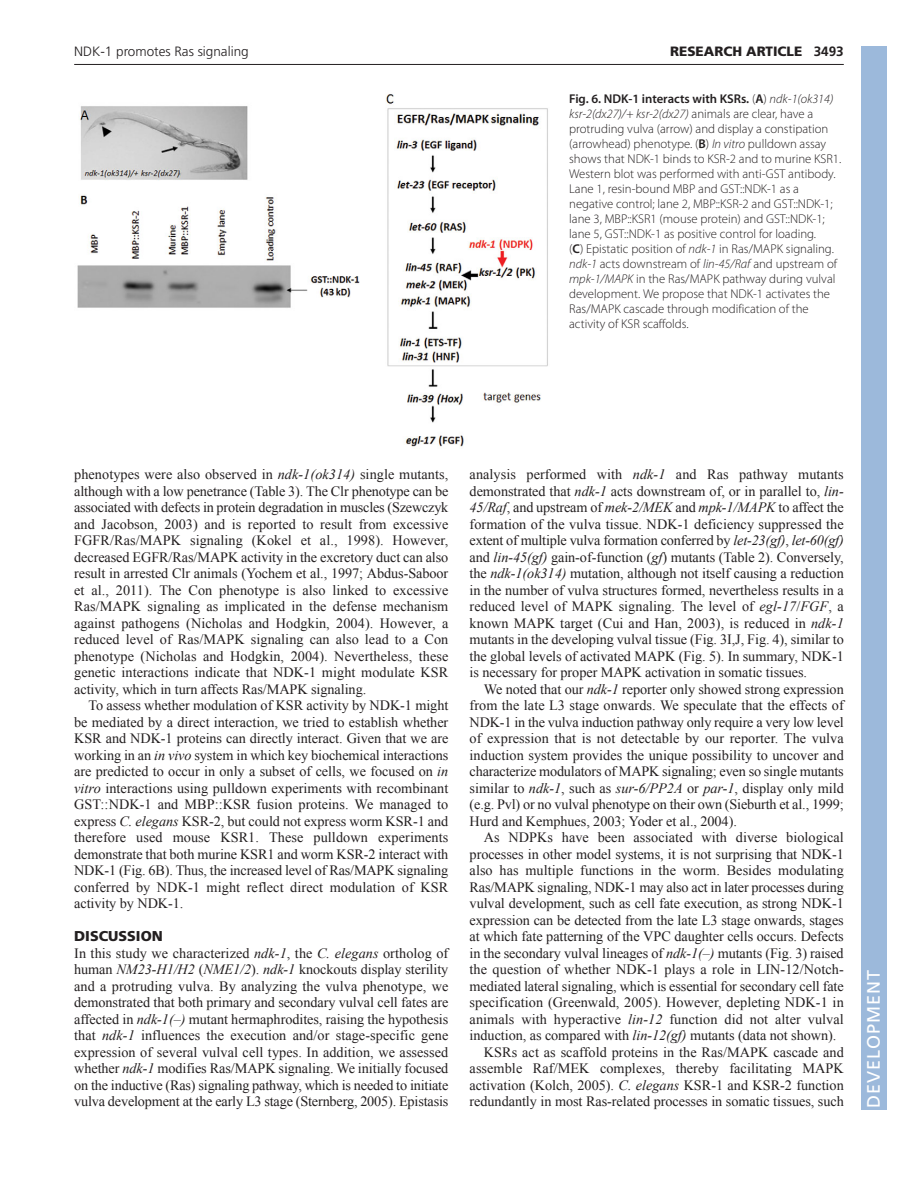
<style>
.page{position:relative;width:918px;height:1188px;background:#fff}
.page>*{position:absolute;margin:0;border:0;box-sizing:border-box;transform-origin:0 0}
.t1{font:18px "Frutiger LT Std";letter-spacing:.055em;color:#fff}
.t2{font:14.25px/16.5px "Times New Roman";letter-spacing:-.005em;color:#231f20;text-align:justify}
.t3{font:900 14.25px "Frutiger LT Std";color:#231f20}
.t4{font:300 13.5px "Frutiger";color:#231f20}
.t5{font:900 13.5px "Frutiger LT Std";color:#231f20}
.t6{font:300 12.75px/15px "Myriad Pro";color:#231f20}
.s1{font-weight:700}
.s2{font-weight:600}
.s3{font-style:italic}
</style>
<div class="page">
<hr style="left:74px;top:64px;width:770px;height:1px;background:#231f20">
<img style="left:77px;top:94px;width:471px;height:353px">
<div style="left:861px;top:46px;width:25px;height:1064px;background:#9cb9db"></div>
<p class="t4" style="left:74px;top:46px;width:176px">NDK-1 promotes Ras signaling</p>
<p class="t5" style="left:670px;top:46px;width:175px">RESEARCH ARTICLE <span class="s1">3493</span></p>
<p class="t6" style="left:569px;top:92px;width:274px"><span class="s2">Fig. 6. NDK-1 interacts with KSRs.</span> (<span class="s2">A</span>) <span class="s3">ndk-1(ok314) ksr-2(dx27)/+ ksr-2(dx27)</span> animals are clear, have a protruding vulva (arrow) and display a constipation (arrowhead) phenotype. (<span class="s2">B</span>) <span class="s3">In vitro</span> pulldown assay shows that NDK-1 binds to KSR-2 and to murine KSR1.<br>Western blot was performed with anti-GST antibody.<br>Lane 1, resin-bound MBP and GST::NDK-1 as a negative control; lane 2, MBP::KSR-2 and GST::NDK-1; lane 3, MBP::KSR1 (mouse protein) and GST::NDK-1; lane 5, GST::NDK-1 as positive control for loading.<br>(<span class="s2">C</span>) Epistatic position of <span class="s3">ndk-1</span> in Ras/MAPK signaling. <span class="s3">ndk-1</span> acts downstream of <span class="s3">lin-45/Raf</span> and upstream of <span class="s3">mpk-1/MAPK</span> in the Ras/MAPK pathway during vulval development. We propose that NDK-1 activates the Ras/MAPK cascade through modification of the activity of KSR scaffolds.</p>
<p class="t2" style="left:74px;top:466px;width:376px">phenotypes were also observed in <span class="s3">ndk-1(ok314)</span> single mutants, although with a low penetrance (Table 3). The Clr phenotype can be associated with defects in protein degradation in muscles (Szewczyk and Jacobson, 2003) and is reported to result from excessive FGFR/Ras/MAPK signaling (Kokel et al., 1998). However, decreased EGFR/Ras/MAPK activity in the excretory duct can also result in arrested Clr animals (Yochem et al., 1997; Abdus-Saboor et al., 2011). The Con phenotype is also linked to excessive Ras/MAPK signaling as implicated in the defense mechanism against pathogens (Nicholas and Hodgkin, 2004). However, a reduced level of Ras/MAPK signaling can also lead to a Con phenotype (Nicholas and Hodgkin, 2004). Nevertheless, these genetic interactions indicate that NDK-1 might modulate KSR activity, which in turn affects Ras/MAPK signaling.</p>
<p class="t2" style="left:74px;top:697px;width:376px;text-indent:14px">To assess whether modulation of KSR activity by NDK-1 might be mediated by a direct interaction, we tried to establish whether KSR and NDK-1 proteins can directly interact. Given that we are working in an <span class="s3">in vivo</span> system in which key biochemical interactions are predicted to occur in only a subset of cells, we focused on <span class="s3">in vitro</span> interactions using pulldown experiments with recombinant GST::NDK-1 and MBP::KSR fusion proteins. We managed to express <span class="s3">C. elegans</span> KSR-2, but could not express worm KSR-1 and therefore used mouse KSR1. These pulldown experiments demonstrate that both murine KSR1 and worm KSR-2 interact with NDK-1 (Fig. 6B). Thus, the increased level of Ras/MAPK signaling conferred by NDK-1 might reflect direct modulation of KSR activity by NDK-1.</p>
<p class="t3" style="left:74px;top:931px;width:90px">DISCUSSION</p>
<p class="t2" style="left:74px;top:945px;width:376px">In this study we characterized <span class="s3">ndk-1</span>, the <span class="s3">C. elegans</span> ortholog of human <span class="s3">NM23-H1/H2</span> (<span class="s3">NME1/2</span>). <span class="s3">ndk-1</span> knockouts display sterility and a protruding vulva. By analyzing the vulva phenotype, we demonstrated that both primary and secondary vulval cell fates are affected in <span class="s3">ndk-1(–)</span> mutant hermaphrodites, raising the hypothesis that <span class="s3">ndk-1</span> influences the execution and/or stage-specific gene expression of several vulval cell types. In addition, we assessed whether <span class="s3">ndk-1</span> modifies Ras/MAPK signaling. We initially focused on the inductive (Ras) signaling pathway, which is needed to initiate vulva development at the early L3 stage (Sternberg, 2005). Epistasis</p>
<p class="t2" style="left:470px;top:466px;width:376px">analysis performed with <span class="s3">ndk-1</span> and Ras pathway mutants demonstrated that <span class="s3">ndk-1</span> acts downstream of, or in parallel to, <span class="s3">lin-45/Raf</span>, and upstream of <span class="s3">mek-2/MEK</span> and <span class="s3">mpk-1/MAPK</span> to affect the formation of the vulva tissue. NDK-1 deficiency suppressed the extent of multiple vulva formation conferred by <span class="s3">let-23(gf)</span>, <span class="s3">let-60(gf) </span>and <span class="s3">lin-45(gf)</span> gain-of-function (<span class="s3">gf</span>) mutants (Table 2). Conversely, the <span class="s3">ndk-1(ok314)</span> mutation, although not itself causing a reduction in the number of vulva structures formed, nevertheless results in a reduced level of MAPK signaling. The level of <span class="s3">egl-17</span>/<span class="s3">FGF</span>, a known MAPK target (Cui and Han, 2003), is reduced in <span class="s3">ndk-1 </span>mutants in the developing vulval tissue (Fig. 3I,J, Fig. 4), similar to the global levels of activated MAPK (Fig. 5). In summary, NDK-1 is necessary for proper MAPK activation in somatic tissues.</p>
<p class="t2" style="left:470px;top:681px;width:376px;text-indent:14px">We noted that our <span class="s3">ndk-1</span> reporter only showed strong expression from the late L3 stage onwards. We speculate that the effects of NDK-1 in the vulva induction pathway only require a very low level of expression that is not detectable by our reporter. The vulva induction system provides the unique possibility to uncover and characterize modulators of MAPK signaling; even so single mutants similar to <span class="s3">ndk-1</span>, such as <span class="s3">sur-6/PP2A</span> or <span class="s3">par-1</span>, display only mild (e.g. Pvl) or no vulval phenotype on their own (Sieburth et al., 1999; Hurd and Kemphues, 2003; Yoder et al., 2004).</p>
<p class="t2" style="left:484px;top:829px;width:361px">As NDPKs have been associated with diverse biological</p>
<p class="t2" style="left:470px;top:846px;width:376px">processes in other model systems, it is not surprising that NDK-1</p>
<p class="t2" style="left:470px;top:862px;width:376px">also has multiple functions in the worm. Besides modulating</p>
<p class="t2" style="left:470px;top:879px;width:376px">Ras/MAPK signaling, NDK-1 may also act in later processes during</p>
<p class="t2" style="left:470px;top:895px;width:376px">vulval development, such as cell fate execution, as strong NDK-1</p>
<p class="t2" style="left:470px;top:912px;width:376px">expression can be detected from the late L3 stage onwards, stages</p>
<p class="t2" style="left:470px;top:928px;width:376px">at which fate patterning of the VPC daughter cells occurs. Defects</p>
<p class="t2" style="left:470px;top:945px;width:376px">in the secondary vulval lineages of <span class="s3">ndk-1(–)</span> mutants (Fig. 3) raised</p>
<p class="t2" style="left:470px;top:961px;width:376px">the question of whether NDK-1 plays a role in LIN-12/Notch-</p>
<p class="t2" style="left:470px;top:978px;width:376px">mediated lateral signaling, which is essential for secondary cell fate</p>
<p class="t2" style="left:470px;top:994px;width:376px">specification (Greenwald, 2005). However, depleting NDK-1 in</p>
<p class="t2" style="left:470px;top:1011px;width:376px">animals with hyperactive <span class="s3">lin-12</span> function did not alter vulval</p>
<p class="t2" style="left:470px;top:1027px;width:368px">induction, as compared with <span class="s3">lin-12(gf)</span> mutants (data not shown).</p>
<p class="t2" style="left:484px;top:1044px;width:361px">KSRs act as scaffold proteins in the Ras/MAPK cascade and</p>
<p class="t2" style="left:470px;top:1060px;width:376px">assemble Raf/MEK complexes, thereby facilitating MAPK</p>
<p class="t2" style="left:470px;top:1077px;width:376px">activation (Kolch, 2005). <span class="s3">C. elegans</span> KSR-1 and KSR-2 function</p>
<p class="t2" style="left:470px;top:1093px;width:376px">redundantly in most Ras-related processes in somatic tissues, such</p>
<p class="t1" style="left:863px;top:1108px;width:140px;rotate:-90deg">DEVELOPMENT</p>
</div>
